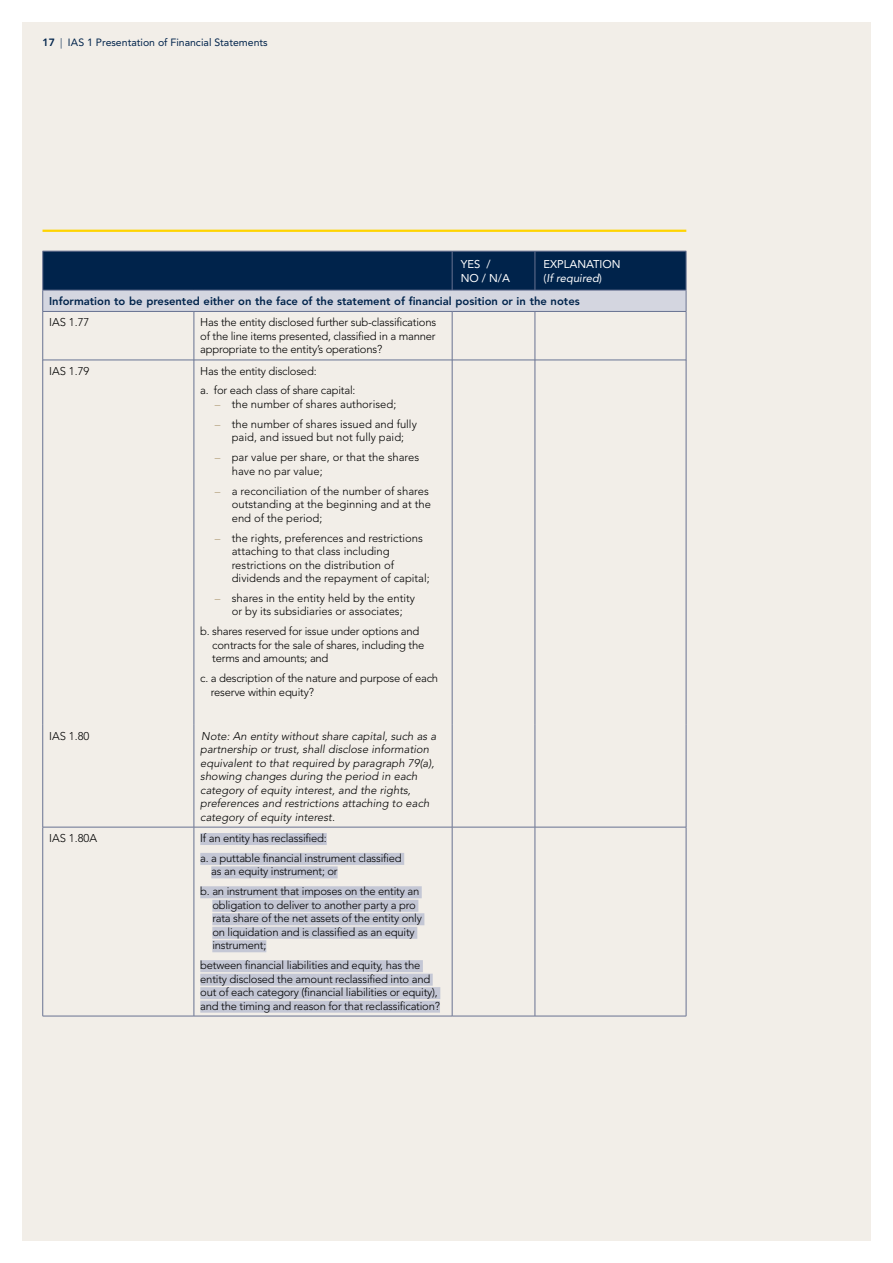
<style>
.page{position:relative;width:893px;height:1263px;background:#fff}
.page>*{position:absolute;margin:0;border:0;box-sizing:border-box;transform-origin:0 0}
.t1{font:300 11.25px/13.5px "Avenir LT Std";letter-spacing:-.02em;color:#000}
.t2{font:300 11.25px/13.5px "Avenir LT Std";color:#000}
.t3{font:italic 300 11.25px/13.5px "Avenir LT Std";color:#000}
.t4{font:800 11.25px "Avenir LT Std";color:#00234b}
.t5{font:11.25px/13.5px "Avenir LT Std";color:#fff}
.t6{font:10.5px "Avenir LT Std";color:#00234b}
.s1{font-weight:800}
.s2{font-weight:300}
.s3{font-style:italic}
.s4{color:#ae9974}
</style>
<div class="page">
<div style="left:22px;top:22px;width:848px;height:1218px;background:#f2eee8"></div>
<hr style="left:43px;top:230px;width:643px;height:2px;background:#ffd400">
<svg style="left:42px;top:252px;width:645px;height:59px;background:#49617e"></svg>
<hr style="left:43px;top:311px;width:151px;height:1px;background:#687291">
<hr style="left:194px;top:311px;width:258px;height:1px;background:#687291">
<hr style="left:452px;top:311px;width:83px;height:1px;background:#687291">
<hr style="left:535px;top:311px;width:151px;height:1px;background:#687291">
<hr style="left:43px;top:251px;width:151px;height:1px;background:#687291">
<hr style="left:42px;top:251px;width:1px;height:39px;background:#687291">
<hr style="left:194px;top:251px;width:258px;height:1px;background:#687291">
<hr style="left:452px;top:251px;width:1px;height:39px;background:#687291">
<hr style="left:43px;top:290px;width:151px;height:1px;background:#687291">
<hr style="left:194px;top:290px;width:258px;height:1px;background:#687291">
<hr style="left:42px;top:360px;width:1px;height:365px;background:#687291">
<hr style="left:686px;top:360px;width:1px;height:365px;background:#687291">
<hr style="left:43px;top:827px;width:151px;height:1px;background:#687291">
<hr style="left:42px;top:827px;width:1px;height:189px;background:#687291">
<hr style="left:194px;top:827px;width:258px;height:1px;background:#687291">
<hr style="left:452px;top:827px;width:83px;height:1px;background:#687291">
<hr style="left:535px;top:827px;width:151px;height:1px;background:#687291">
<hr style="left:686px;top:827px;width:1px;height:189px;background:#687291">
<hr style="left:43px;top:1016px;width:151px;height:1px;background:#687291">
<hr style="left:194px;top:1016px;width:258px;height:1px;background:#687291">
<hr style="left:452px;top:1016px;width:83px;height:1px;background:#687291">
<hr style="left:535px;top:1016px;width:151px;height:1px;background:#687291">
<hr style="left:452px;top:251px;width:83px;height:1px;background:#687291">
<hr style="left:535px;top:251px;width:151px;height:1px;background:#687291">
<hr style="left:686px;top:251px;width:1px;height:39px;background:#687291">
<hr style="left:452px;top:290px;width:83px;height:1px;background:#687291">
<hr style="left:535px;top:290px;width:151px;height:1px;background:#687291">
<hr style="left:42px;top:312px;width:1px;height:48px;background:#687291">
<hr style="left:194px;top:312px;width:1px;height:48px;background:#687291">
<hr style="left:452px;top:312px;width:1px;height:48px;background:#687291">
<hr style="left:535px;top:312px;width:1px;height:48px;background:#687291">
<hr style="left:686px;top:312px;width:1px;height:48px;background:#687291">
<hr style="left:194px;top:360px;width:1px;height:365px;background:#687291">
<hr style="left:452px;top:360px;width:1px;height:365px;background:#687291">
<hr style="left:535px;top:360px;width:1px;height:365px;background:#687291">
<hr style="left:42px;top:725px;width:1px;height:102px;background:#687291">
<hr style="left:194px;top:725px;width:1px;height:102px;background:#687291">
<hr style="left:452px;top:725px;width:1px;height:102px;background:#687291">
<hr style="left:535px;top:725px;width:1px;height:102px;background:#687291">
<hr style="left:686px;top:725px;width:1px;height:102px;background:#687291">
<hr style="left:194px;top:827px;width:1px;height:189px;background:#687291">
<hr style="left:452px;top:827px;width:1px;height:189px;background:#687291">
<hr style="left:535px;top:827px;width:1px;height:189px;background:#687291">
<div style="left:200px;top:833px;width:127px;height:12px;background:#c4c7d5"></div>
<div style="left:200px;top:853px;width:204px;height:12px;background:#c4c7d5"></div>
<div style="left:211px;top:866px;width:127px;height:12px;background:#c4c7d5"></div>
<div style="left:200px;top:886px;width:222px;height:12px;background:#c4c7d5"></div>
<div style="left:212px;top:900px;width:206px;height:12px;background:#c4c7d5"></div>
<div style="left:212px;top:913px;width:212px;height:12px;background:#c4c7d5"></div>
<div style="left:212px;top:927px;width:205px;height:12px;background:#c4c7d5"></div>
<div style="left:212px;top:940px;width:54px;height:12px;background:#c4c7d5"></div>
<div style="left:200px;top:960px;width:223px;height:12px;background:#c4c7d5"></div>
<div style="left:200px;top:974px;width:233px;height:12px;background:#c4c7d5"></div>
<div style="left:200px;top:987px;width:240px;height:12px;background:#c4c7d5"></div>
<div style="left:200px;top:1001px;width:240px;height:12px;background:#c4c7d5"></div>
<hr style="left:43px;top:360px;width:643px;height:1px;background:#677493">
<p class="t6" style="left:43px;top:37px;width:227px"><span class="s1">17</span> <span class="s2">|</span> IAS 1 Presentation of Financial Statements</p>
<p class="t5" style="left:461px;top:258px;width:51px">YES /<br>NO / N/A</p>
<p class="t5" style="left:543px;top:258px;width:79px">EXPLANATION (<span class="s3">If required</span>)</p>
<p class="t4" style="left:49px;top:294px;width:532px">Information to be presented either on the face of the statement of financial position or in the notes</p>
<p class="t1" style="left:49px;top:316px;width:42px">IAS 1.77</p>
<p class="t1" style="left:200px;top:316px;width:237px;text-align:justify">Has the entity disclosed further sub-classifications of the line items presented, classified in a manner appropriate to the entity’s operations?</p>
<p class="t1" style="left:49px;top:364px;width:42px">IAS 1.79</p>
<p class="t1" style="left:200px;top:361px;width:157px;line-height:20px">Has the entity disclosed:<br>a. for each class of share capital:</p>
<p class="t2" style="left:215px;top:397px;width:183px"><span class="s4">–</span> the number of shares authorised;</p>
<p class="t2" style="left:215px;top:417px;width:204px;text-align:center"><span class="s4">–</span> the number of shares issued and fully paid, and issued but not fully paid;</p>
<p class="t2" style="left:232px;top:451px;width:189px;text-indent:-17px"><span class="s4">–</span> par value per share, or that the shares have no par value;</p>
<p class="t2" style="left:232px;top:484px;width:201px;text-indent:-17px"><span class="s4">–</span> a reconciliation of the number of shares outstanding at the beginning and at the end of the period;</p>
<p class="t2" style="left:232px;top:531px;width:199px;text-indent:-17px"><span class="s4">–</span> the rights, preferences and restrictions attaching to that class including restrictions on the distribution of dividends and the repayment of capital;</p>
<p class="t2" style="left:215px;top:591px;width:202px;text-align:center"><span class="s4">–</span> shares in the entity held by the entity or by its subsidiaries or associates;</p>
<p class="t1" style="left:212px;top:625px;width:214px;text-indent:-12px">b. shares reserved for issue under options and contracts for the sale of shares, including the terms and amounts; and</p>
<p class="t1" style="left:211px;top:671px;width:229px;text-indent:-11px">c. a description of the nature and purpose of each reserve within equity?</p>
<p class="t1" style="left:49px;top:729px;width:42px">IAS 1.80</p>
<p class="t3" style="left:200px;top:729px;width:238px">Note: An entity without share capital, such as a partnership or trust, shall disclose information equivalent to that required by paragraph 79(a), showing changes during the period in each category of equity interest, and the rights, preferences and restrictions attaching to each category of equity interest.</p>
<p class="t1" style="left:49px;top:831px;width:49px">IAS 1.80A</p>
<p class="t1" style="left:200px;top:828px;width:203px;line-height:20px">If an entity has reclassified:<br>a. a puttable financial instrument classified</p>
<p class="t1" style="left:200px;top:861px;width:220px;line-height:20px;text-indent:11px">as an equity instrument; or<br>b. an instrument that imposes on the entity an</p>
<p class="t1" style="left:212px;top:898px;width:211px">obligation to deliver to another party a pro rata share of the net assets of the entity only on liquidation and is classified as an equity instrument;</p>
<p class="t1" style="left:200px;top:958px;width:241px">between financial liabilities and equity, has the entity disclosed the amount reclassified into and out of each category (financial liabilities or equity), and the timing and reason for that reclassification?</p>
</div>
